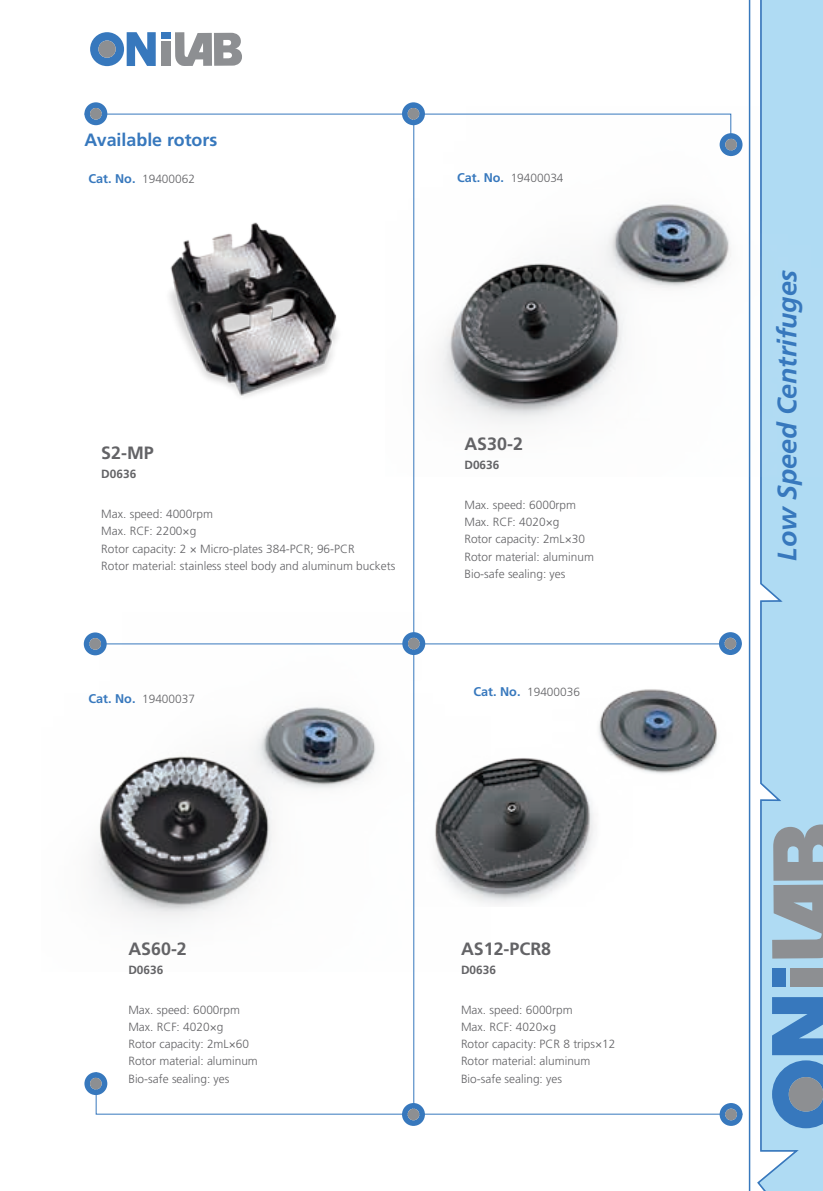
<style>
.page{position:relative;width:823px;height:1191px;background:#fff}
.page>*{position:absolute;margin:0;border:0;box-sizing:border-box;transform-origin:0 0}
.t1{font:italic 700 26.8px "Frutiger LT Std";color:#3778bd}
.t2{font:700 17.8px "Frutiger LT Std";color:#636366}
.t3{font:700 17.8px "Frutiger LT Std";color:#3778bd}
.t4{font:300 11.8px/17.2px "Frutiger LT Std";color:#636366}
.t5{font:700 11.8px "Frutiger LT Std";color:#636366}
.s1{font-weight:700;font-size:12.6px;color:#3778bd}
.s2{color:#fff}
</style>
<div class="page">
<svg style="left:90px;top:32px;width:66px;height:34px"></svg>
<div style="left:161px;top:41px;width:9px;height:25px;background:#8d8f92"></div>
<div style="left:161px;top:33px;width:9px;height:6px;background:#3778bd"></div>
<svg style="left:175px;top:32px;width:67px;height:34px"></svg>
<hr style="left:748px;top:0;width:1px;height:1191px;background:#3778bd">
<svg style="left:757px;top:0;width:65px;height:1191px;background:#a1c7e1"></svg>
<img style="left:414px;top:106px;width:408px;height:370px">
<img style="left:83px;top:612px;width:332px;height:359px">
<img style="left:414px;top:640px;width:354px;height:267px">
<img style="left:169px;top:166px;width:270px;height:251px">
<hr style="left:413px;top:107px;width:1px;height:537px;background:#3778bd">
<hr style="left:413px;top:644px;width:1px;height:467px;background:#3778bd">
<svg style="left:84px;top:102px;width:658px;height:55px"></svg>
<div style="left:407px;top:108px;width:12px;height:12px;background:#8d8f92;border-radius:50%"></div>
<svg style="left:84px;top:1071px;width:658px;height:55px"></svg>
<div style="left:407px;top:1108px;width:12px;height:12px;background:#8d8f92;border-radius:50%"></div>
<hr style="left:87px;top:643px;width:654px;height:1px;background:#3778bd">
<svg style="left:84px;top:632px;width:23px;height:23px"></svg>
<div style="left:89px;top:638px;width:12px;height:11px;background:#8d8f92;border-radius:50%"></div>
<svg style="left:402px;top:632px;width:23px;height:23px"></svg>
<div style="left:407px;top:638px;width:12px;height:11px;background:#8d8f92;border-radius:50%"></div>
<svg style="left:718px;top:632px;width:23px;height:23px"></svg>
<div style="left:724px;top:638px;width:11px;height:11px;background:#8d8f92;border-radius:50%"></div>
<h2 class="t3" style="left:84px;top:129px;width:134px">Available rotors</h2>
<p class="t4" style="left:88px;top:171px;width:108px"><span class="s1">Cat. No.</span><span class="s2">1</span>19400062</p>
<p class="t4" style="left:457px;top:170px;width:108px"><span class="s1">Cat. No.</span><span class="s2">1</span>19400034</p>
<h2 class="t2" style="left:101px;top:442px;width:54px">S2-MP</h2>
<p class="t5" style="left:101px;top:467px;width:36px">D0636</p>
<p class="t4" style="left:101px;top:505px;width:295px">Max. speed: 4000rpm<br>Max. RCF: 2200×g<br>Rotor capacity: 2 × Micro-plates 384-PCR; 96-PCR<br>Rotor material: stainless steel body and aluminum buckets</p>
<p class="t4" style="left:88px;top:690px;width:108px"><span class="s1">Cat. No.</span><span class="s2">1</span>19400037</p>
<h2 class="t2" style="left:464px;top:433px;width:60px">AS30-2</h2>
<p class="t5" style="left:464px;top:458px;width:36px">D0636</p>
<p class="t4" style="left:464px;top:496px;width:131px">Max. speed: 6000rpm<br>Max. RCF: 4020×g<br>Rotor capacity: 2mL×30<br>Rotor material: aluminum<br>Bio-safe sealing: yes</p>
<p class="t4" style="left:473px;top:683px;width:108px"><span class="s1">Cat. No.</span><span class="s2">1</span>19400036</p>
<h2 class="t2" style="left:128px;top:938px;width:60px">AS60-2</h2>
<p class="t5" style="left:128px;top:963px;width:36px">D0636</p>
<p class="t4" style="left:128px;top:1001px;width:131px">Max. speed: 6000rpm<br>Max. RCF: 4020×g<br>Rotor capacity: 2mL×60<br>Rotor material: aluminum<br>Bio-safe sealing: yes</p>
<h2 class="t2" style="left:460px;top:938px;width:92px">AS12-PCR8</h2>
<p class="t5" style="left:460px;top:963px;width:36px">D0636</p>
<p class="t4" style="left:460px;top:1001px;width:156px">Max. speed: 6000rpm<br>Max. RCF: 4020×g<br>Rotor capacity: PCR 8 trips×12<br>Rotor material: aluminum<br>Bio-safe sealing: yes</p>
<h1 class="t1" style="left:771px;top:561px;width:293px;rotate:-90deg">Low Speed Centrifuges</h1>
</div>
